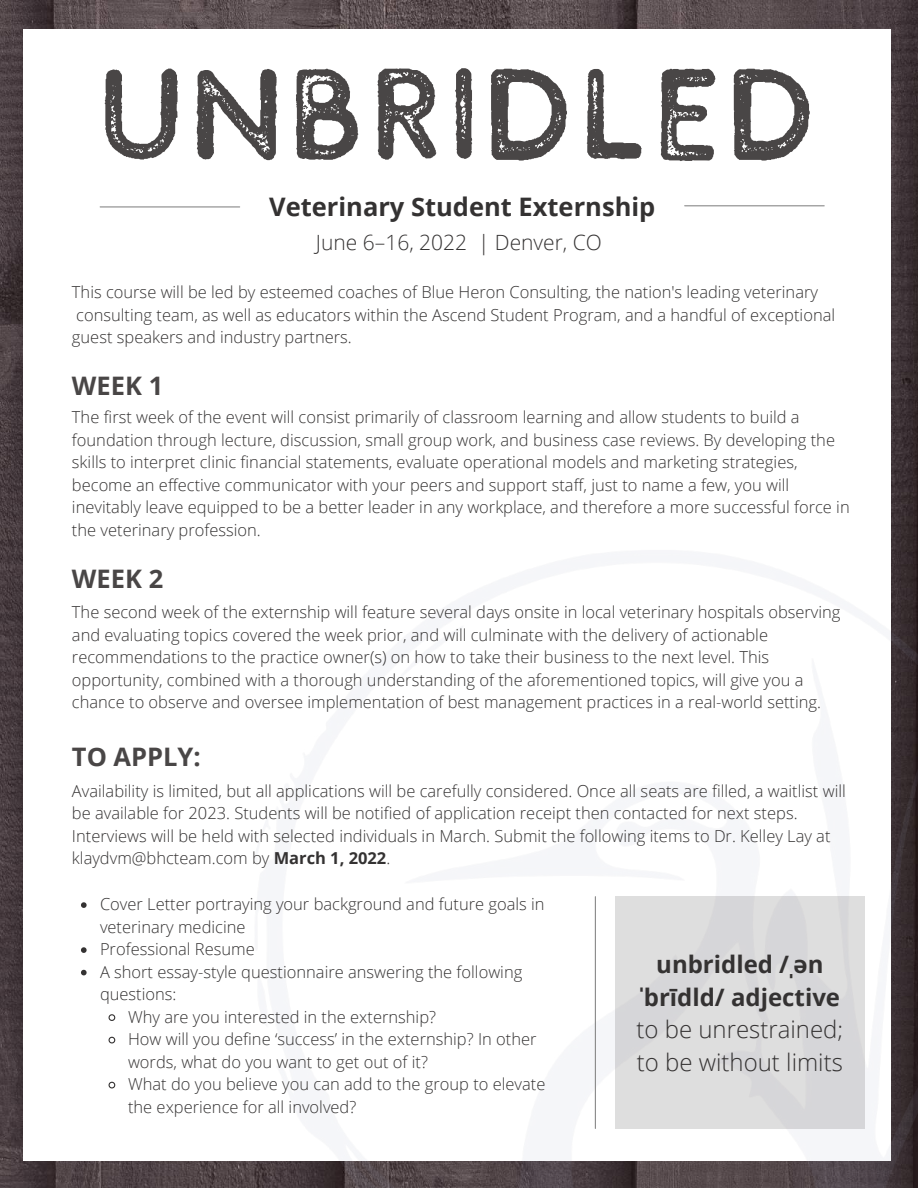
<style>
.page{position:relative;width:918px;height:1188px;background:#fff}
.page>*{position:absolute;margin:0;border:0;box-sizing:border-box;transform-origin:0 0}
.t1{font:128.85px "Comodo Stamp";color:#494646}
.t2{font:700 25.5px "Open Sans";color:#343232}
.t3{font:700 25.5px "Open Sans";color:#494646}
.t4{font:300 24px/32.7px "Open Sans";color:#343232;text-align:center}
.t5{font:300 21px "Open Sans";color:#343232}
.t6{font:300 16.5px/22.5px "Open Sans";color:#343232}
.s1{font-weight:700}
.s2{font-family:"Noto Sans";font-weight:700}
</style>
<div class="page">
<img style="left:0;top:0;width:918px;height:1188px">
<div style="left:24px;top:29px;width:867px;height:1132px;background:#fff"></div>
<img style="left:240px;top:539px;width:678px;height:649px">
<div style="left:615px;top:896px;width:249px;height:233px;background:#dedede"></div>
<hr style="left:595px;top:897px;width:1px;height:231px;background:#898989">
<hr style="left:100px;top:206px;width:140px;height:1px;background:#898989">
<hr style="left:685px;top:205px;width:139px;height:1px;background:#898989">
<svg style="left:81px;top:902px;width:6px;height:6px"></svg>
<svg style="left:81px;top:947px;width:6px;height:6px"></svg>
<svg style="left:81px;top:970px;width:6px;height:5px"></svg>
<svg style="left:108px;top:1014px;width:8px;height:7px"></svg>
<svg style="left:108px;top:1036px;width:8px;height:8px"></svg>
<svg style="left:108px;top:1081px;width:8px;height:8px"></svg>
<h1 class="t1" style="left:96px;top:44px;width:725px">UNBRIDLED</h1>
<h2 class="t2" style="left:269px;top:189px;width:388px">Veterinary Student Externship</h2>
<p class="t5" style="left:316px;top:228px;width:288px">June 6–16, 2022 | Denver, CO</p>
<p class="t6" style="left:72px;top:280px;width:765px">This course will be led by esteemed coaches of Blue Heron Consulting, the nation's leading veterinary consulting team, as well as educators within the Ascend Student Program, and a handful of exceptional guest speakers and industry partners.</p>
<h2 class="t3" style="left:72px;top:368px;width:93px">WEEK 1</h2>
<p class="t6" style="left:72px;top:406px;width:779px">The first week of the event will consist primarily of classroom learning and allow students to build a foundation through lecture, discussion, small group work, and business case reviews. By developing the skills to interpret clinic financial statements, evaluate operational models and marketing strategies, become an effective communicator with your peers and support staff, just to name a few, you will inevitably leave equipped to be a better leader in any workplace, and therefore a more successful force in the veterinary profession.</p>
<h2 class="t3" style="left:72px;top:561px;width:93px">WEEK 2</h2>
<p class="t6" style="left:72px;top:601px;width:770px">The second week of the externship will feature several days onsite in local veterinary hospitals observing and evaluating topics covered the week prior, and will culminate with the delivery of actionable recommendations to the practice owner(s) on how to take their business to the next level. This opportunity, combined with a thorough understanding of the aforementioned topics, will give you a chance to observe and oversee implementation of best management practices in a real-world setting.</p>
<h2 class="t3" style="left:72px;top:738px;width:130px">TO APPLY:</h2>
<p class="t6" style="left:72px;top:779px;width:775px">Availability is limited, but all applications will be carefully considered. Once all seats are filled, a waitlist will be available for 2023. Students will be notified of application receipt then contacted for next steps.<br>Interviews will be held with selected individuals in March. Submit the following items to Dr. Kelley Lay at klaydvm@bhcteam.com by <span class="s1">March 1, 2022</span>.</p>
<p class="t6" style="left:100px;top:893px;width:446px">Cover Letter portraying your background and future goals in</p>
<p class="t6" style="left:100px;top:915px;width:147px">veterinary medicine</p>
<p class="t6" style="left:100px;top:938px;width:156px">Professional Resume</p>
<p class="t6" style="left:100px;top:960px;width:424px">A short essay-style questionnaire answering the following</p>
<p class="t6" style="left:100px;top:983px;width:78px">questions:</p>
<p class="t6" style="left:128px;top:1005px;width:310px">Why are you interested in the externship?</p>
<p class="t6" style="left:128px;top:1028px;width:410px">How will you define ‘success’ in the externship? In other</p>
<p class="t6" style="left:128px;top:1050px;width:301px">words, what do you want to get out of it?</p>
<p class="t6" style="left:128px;top:1073px;width:419px">What do you believe you can add to the group to elevate</p>
<p class="t6" style="left:128px;top:1095px;width:230px">the experience for all involved?</p>
<h3 class="t4" style="left:636px;top:947px;width:208px"><span class="s1">unbridled /</span><span class="s2">ˌə</span><span class="s1">n </span><span class="s2">ˈ</span><span class="s1">brīdld/ adjective </span>to be unrestrained; to be without limits</h3>
</div>
